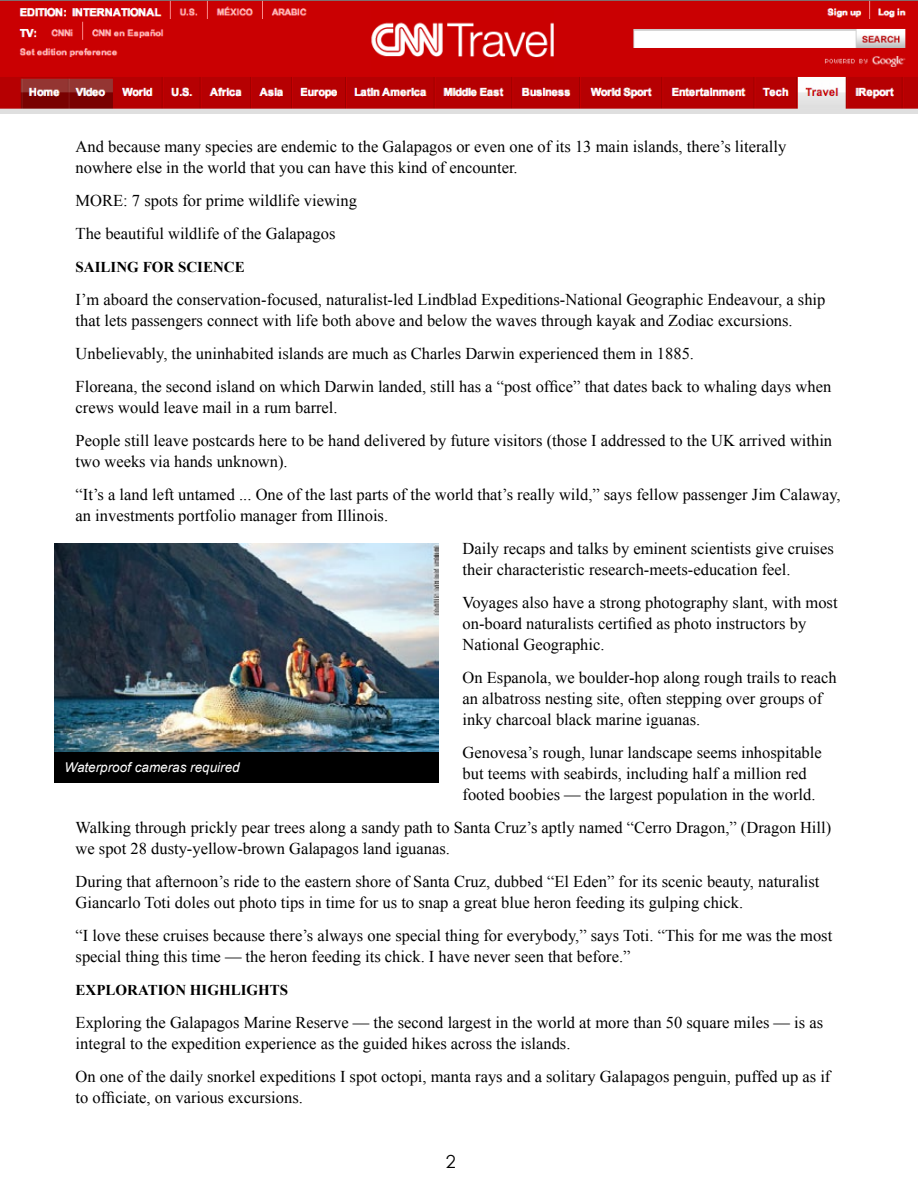
<style>
.page{position:relative;width:918px;height:1188px;background:#fff}
.page>*{position:absolute;margin:0;border:0;box-sizing:border-box;transform-origin:0 0}
.t1{font:18px "Century Gothic";color:#000}
.t2{font:16.5px/21px "Times New Roman";color:#000}
.t3{font:700 15px "Times New Roman";color:#000}
.t4{font:italic 13.5px "Arial";color:#fff}
</style>
<div class="page">
<img style="left:0;top:0;width:918px;height:113px">
<img style="left:54px;top:543px;width:385px;height:209px">
<div style="left:54px;top:752px;width:385px;height:31px;background:#000"></div>
<p class="t2" style="left:76px;top:136px;width:712px">And because many species are endemic to the Galapagos or even one of its 13 main islands, there’s literally nowhere else in the world that you can have this kind of encounter.</p>
<p class="t2" style="left:76px;top:184px;width:283px;line-height:33px">MORE: 7 spots for prime wildlife viewing<br>The beautiful wildlife of the Galapagos</p>
<p class="t3" style="left:76px;top:256px;width:29px">SAILING</p>
<p class="t3" style="left:143px;top:256px;width:104px">FOR SCIENCE</p>
<p class="t2" style="left:76px;top:289px;width:751px">I’m aboard the conservation-focused, naturalist-led Lindblad Expeditions-National Geographic Endeavour, a ship that lets passengers connect with life both above and below the waves through kayak and Zodiac excursions.</p>
<p class="t2" style="left:76px;top:337px;width:757px;line-height:33px">Unbelievably, the uninhabited islands are much as Charles Darwin experienced them in 1885.<br>Floreana, the second island on which Darwin landed, still has a “post office” that dates back to whaling days when</p>
<p class="t2" style="left:76px;top:391px;width:758px;line-height:33px">crews would leave mail in a rum barrel.<br>People still leave postcards here to be hand delivered by future visitors (those I addressed to the UK arrived within</p>
<p class="t2" style="left:76px;top:445px;width:767px;line-height:33px">two weeks via hands unknown).<br>“It’s a land left untamed ... One of the last parts of the world that’s really wild,” says fellow passenger Jim Calaway,</p>
<p class="t2" style="left:76px;top:505px;width:314px">an investments portfolio manager from Illinois.</p>
<p class="t2" style="left:463px;top:538px;width:373px">Daily recaps and talks by eminent scientists give cruises their characteristic research-meets-education feel.</p>
<p class="t2" style="left:463px;top:592px;width:377px">Voyages also have a strong photography slant, with most on-board naturalists certified as photo instructors by<br>National Geographic.</p>
<p class="t2" style="left:463px;top:667px;width:376px">On Espanola, we boulder-hop along rough trails to reach an albatross nesting site, often stepping over groups of inky charcoal black marine iguanas.</p>
<p class="t2" style="left:463px;top:742px;width:361px">Genovesa’s rough, lunar landscape seems inhospitable but teems with seabirds, including half a million red footed boobies — the largest population in the world.</p>
<p class="t2" style="left:76px;top:817px;width:757px">Walking through prickly pear trees along a sandy path to Santa Cruz’s aptly named “Cerro Dragon,” (Dragon Hill) we spot 28 dusty-yellow-brown Galapagos land iguanas.</p>
<p class="t2" style="left:76px;top:871px;width:745px">During that afternoon’s ride to the eastern shore of Santa Cruz, dubbed “El Eden” for its scenic beauty, naturalist<br>Giancarlo Toti doles out photo tips in time for us to snap a great blue heron feeding its gulping chick.</p>
<p class="t2" style="left:76px;top:925px;width:758px">“I love these cruises because there’s always one special thing for everybody,” says Toti. “This for me was the most special thing this time — the heron feeding its chick. I have never seen that before.”</p>
<p class="t3" style="left:76px;top:979px;width:42px">EXPLOR</p>
<p class="t3" style="left:138px;top:979px;width:21px">ATION</p>
<p class="t3" style="left:190px;top:979px;width:11px">HIGHLIGHTS</p>
<p class="t2" style="left:76px;top:1012px;width:749px">Exploring the Galapagos Marine Reserve — the second largest in the world at more than 50 square miles — is as integral to the expedition experience as the guided hikes across the islands.</p>
<p class="t2" style="left:76px;top:1066px;width:756px">On one of the daily snorkel expeditions I spot octopi, manta rays and a solitary Galapagos penguin, puffed up as if to officiate, on various excursions.</p>
<p class="t4" style="left:64px;top:759px;width:177px">Waterproof cameras required</p>
<p class="t1" style="left:446px;top:1149px;width:11px">2</p>
</div>
